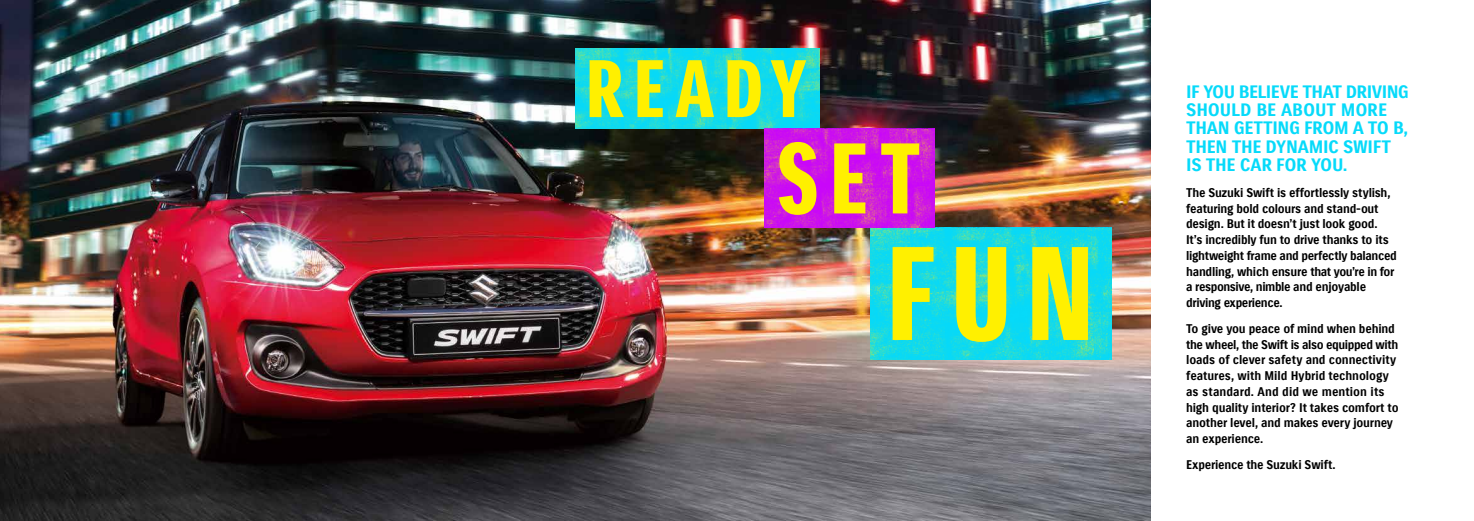
<style>
.page{position:relative;width:1474px;height:521px;background:#fff}
.page>*{position:absolute;margin:0;border:0;box-sizing:border-box;transform-origin:0 0}
.t1{font:128.97px "Suzuki PRO Headline";color:#fff000}
.t2{font:97.21px "Suzuki PRO Headline";color:#fff000}
.t3{font:78.92px "Suzuki PRO Headline";letter-spacing:.125em;color:#fff000}
.t4{font:17.5px/18.4px "Suzuki PRO Bold";letter-spacing:-.025em;color:#06dafa}
.t5{font:12.25px/15.8px "Suzuki PRO Bold";letter-spacing:-.02em;color:#000}
</style>
<div class="page">
<img style="left:0;top:0;width:1150px;height:521px">
<img style="left:575px;top:48px;width:244px;height:81px">
<img style="left:870px;top:228px;width:241px;height:131px">
<img style="left:764px;top:129px;width:170px;height:99px">
<h3 class="t3" style="left:586px;top:41px;width:222px">READY</h3>
<h2 class="t2" style="left:777px;top:120px;width:144px">SET</h2>
<h1 class="t1" style="left:886px;top:216px;width:208px">FUN</h1>
<h3 class="t4" style="left:1186px;top:82px;width:224px">IF YOU BELIEVE THAT DRIVING<br>SHOULD BE ABOUT MORE<br>THAN GETTING FROM A TO B,<br>THEN THE DYNAMIC SWIFT<br>IS THE CAR FOR YOU.</h3>
<p class="t5" style="left:1186px;top:185px;width:212px">The Suzuki Swift is effortlessly stylish, featuring bold colours and stand-out design. But it doesn’t just look good.<br>It’s incredibly fun to drive thanks to its lightweight frame and perfectly balanced handling, which ensure that you’re in for a responsive, nimble and enjoyable driving experience.</p>
<p class="t5" style="left:1186px;top:321px;width:214px">To give you peace of mind when behind the wheel, the Swift is also equipped with loads of clever safety and connectivity features, with Mild Hybrid technology as standard. And did we mention its high quality interior? It takes comfort to another level, and makes every journey an experience.</p>
<p class="t5" style="left:1186px;top:457px;width:151px">Experience the Suzuki Swift.</p>
</div>
